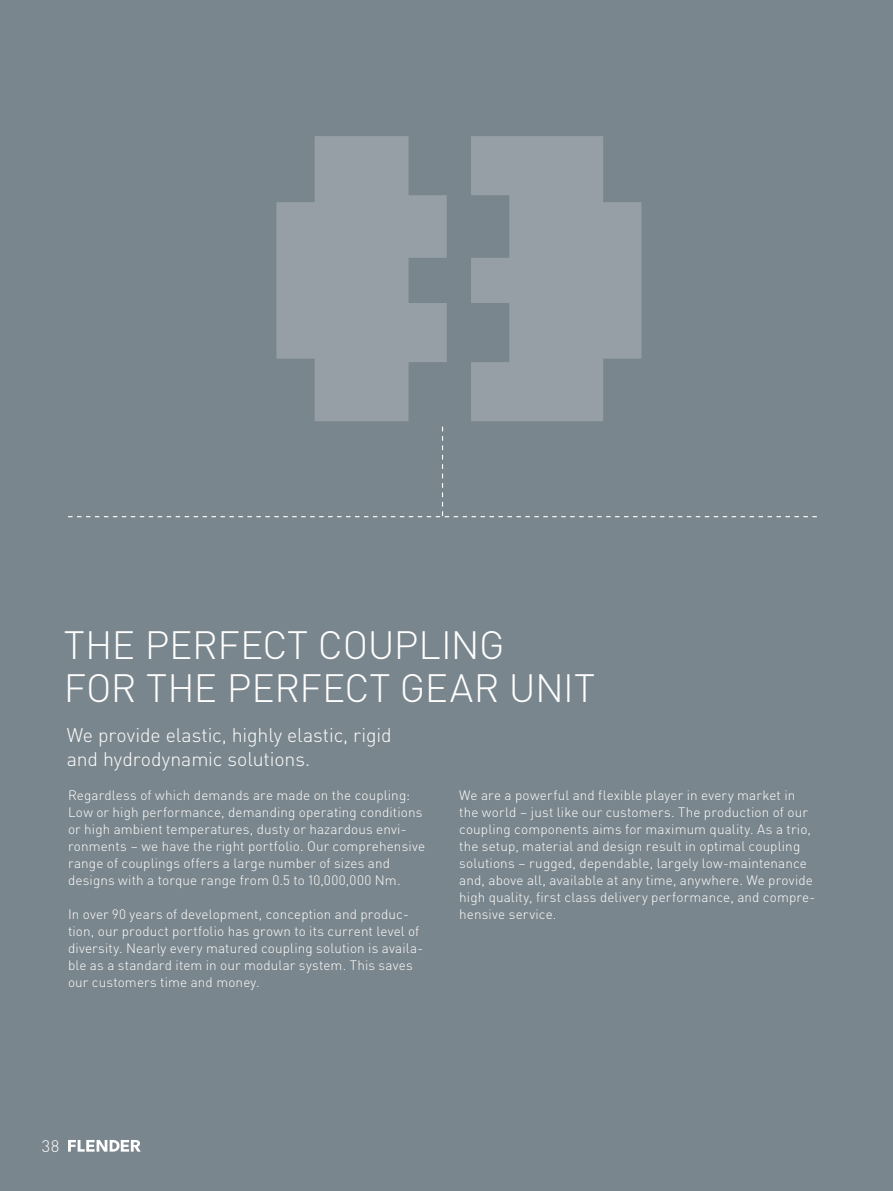
<style>
.page{position:relative;width:893px;height:1191px;background:#7a868d}
.page>*{position:absolute;margin:0;border:0;box-sizing:border-box;transform-origin:0 0}
.t1{font:300 39px/42.9px "DIN Pro";letter-spacing:-.01em;color:#fff}
.t2{font:300 19.5px/23.4px "DIN Pro";letter-spacing:-.005em;color:#fff}
.t3{font:300 16.5px "DIN Pro";color:#fff}
.t4{font:300 13.5px/17px "DIN Pro";letter-spacing:.01em;color:#fff}
</style>
<div class="page">
<svg style="left:68px;top:1140px;width:73px;height:11px"></svg>
<svg style="left:276px;top:136px;width:171px;height:285px;fill:#959fa5"></svg>
<svg style="left:471px;top:136px;width:170px;height:285px;fill:#959fa5"></svg>
<svg style="left:68px;top:426px;width:749px;height:91px"></svg>
<h1 class="t1" style="left:64px;top:621px;width:533px">THE PERFECT COUPLING<br>FOR THE PERFECT GEAR UNIT</h1>
<h2 class="t2" style="left:67px;top:722px;width:327px">We provide elastic, highly elastic, rigid and hydrodynamic solutions.</h2>
<p class="t4" style="left:68px;top:785px;width:359px">Regardless of which demands are made on the coupling:<br>Low or high performance, demanding operating conditions or high ambient temperatures, dusty or hazardous envi&shy;ronments – we have the right portfolio. Our comprehensive range of couplings offers a large number of sizes and designs with a torque range from 0.5 to 10,000,000 Nm.</p>
<p class="t4" style="left:68px;top:904px;width:357px">In over 90 years of development, conception and produc&shy;tion, our product portfolio has grown to its current level of diversity. Nearly every matured coupling solution is availa&shy;ble as a standard item in our modular system. This saves our customers time and money.</p>
<p class="t4" style="left:459px;top:785px;width:358px">We are a powerful and flexible player in every market in the world – just like our customers. The production of our coupling components aims for maximum quality. As a trio, the setup, material and design result in optimal coupling solutions – rugged, dependable, largely low-maintenance and, above all, available at any time, anywhere. We provide high quality, first class delivery performance, and compre&shy;hensive service.</p>
<p class="t3" style="left:42px;top:1133px;width:19px">38</p>
</div>
